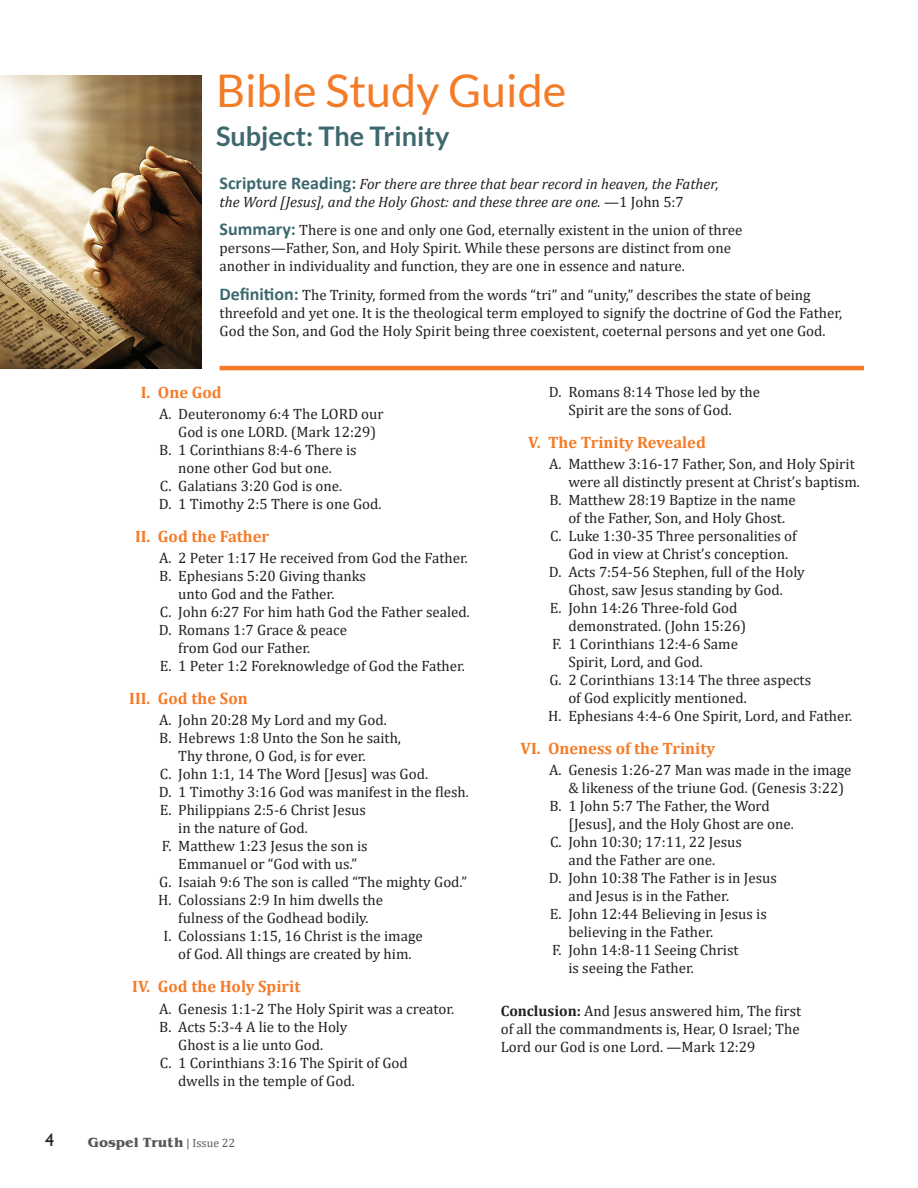
<style>
.page{position:relative;width:918px;height:1188px;background:#fff}
.page>*{position:absolute;margin:0;border:0;box-sizing:border-box;transform-origin:0 0}
.t1{font:45px "Lato";color:#f47b27}
.t2{font:700 27px "Lato";color:#3d686e}
.t3{font:18px "Gill Sans";color:#231f20}
.t4{font:700 16.5px "Cambria";color:#f47b27}
.t5{font:15px/18px "Cambria";color:#231f20}
.t6{font:italic 15px/18px "Cambria";color:#231f20}
.t7{font:700 12px "Benguiat";color:#57585a}
.s1{font-family:"Calibri";font-weight:700;font-style:normal;font-size:18px;color:#3d686e}
.s2{font-style:normal}
.s3{font-family:"Calibri";font-weight:700;font-size:18px;color:#3d686e}
.s4{font-family:"Cambria";font-weight:400}
.s5{font-family:"Cambria";font-weight:400;color:#5a5a5d}
.s6{font-weight:700}
</style>
<div class="page">
<img style="left:0;top:75px;width:202px;height:294px">
<hr style="left:220px;top:366px;width:644px;height:4px;background:#f47b27">
<h1 class="t1" style="left:216px;top:65px;width:352px">Bible Study Guide</h1>
<h2 class="t2" style="left:216px;top:120px;width:235px">Subject: The Trinity</h2>
<p class="t6" style="left:220px;top:174px;width:501px"><span class="s1">Scripture Reading:</span> For there are three that bear record in heaven, the Father, the Word [Jesus], and the Holy Ghost: and these three are one. <span class="s2">—1 John 5:7</span></p>
<p class="t5" style="left:220px;top:221px;width:524px"><span class="s3">Summary:</span> There is one and only one God, eternally existent in the union of three persons—Father, Son, and Holy Spirit. While these persons are distinct from one another in individuality and function, they are one in essence and nature.</p>
<p class="t5" style="left:220px;top:286px;width:624px"><span class="s3">Definition:</span> The Trinity, formed from the words “tri” and “unity,” describes the state of being threefold and yet one. It is the theological term employed to signify the doctrine of God the Father,<br>God the Son, and God the Holy Spirit being three coexistent, coeternal persons and yet one God.</p>
<p class="t4" style="left:141px;top:380px;width:82px">I. One God</p>
<p class="t5" style="left:159px;top:405px;width:226px">A. Deuteronomy 6:4 The LORD our</p>
<p class="t5" style="left:178px;top:423px;width:200px">God is one LORD. (Mark 12:29)</p>
<p class="t5" style="left:159px;top:441px;width:199px">B. 1 Corinthians 8:4-6 There is</p>
<p class="t5" style="left:178px;top:459px;width:155px">none other God but one.</p>
<p class="t5" style="left:160px;top:477px;width:184px">C. Galatians 3:20 God is one.</p>
<p class="t5" style="left:159px;top:495px;width:224px">D. 1 Timothy 2:5 There is one God.</p>
<p class="t4" style="left:135px;top:525px;width:136px">II. God the Father</p>
<p class="t5" style="left:159px;top:549px;width:310px">A. 2 Peter 1:17 He received from God the Father.</p>
<p class="t5" style="left:159px;top:567px;width:208px">B. Ephesians 5:20 Giving thanks</p>
<p class="t5" style="left:178px;top:585px;width:158px">unto God and the Father.</p>
<p class="t5" style="left:160px;top:603px;width:312px">C. John 6:27 For him hath God the Father sealed.</p>
<p class="t5" style="left:159px;top:621px;width:190px">D. Romans 1:7 Grace &amp; peace</p>
<p class="t5" style="left:178px;top:639px;width:134px">from God our Father.</p>
<p class="t5" style="left:160px;top:657px;width:307px">E. 1 Peter 1:2 Foreknowledge of God the Father.</p>
<p class="t4" style="left:129px;top:687px;width:120px">III. God the Son</p>
<p class="t5" style="left:159px;top:711px;width:229px">A. John 20:28 My Lord and my God.</p>
<p class="t5" style="left:159px;top:729px;width:243px">B. Hebrews 1:8 Unto the Son he saith,</p>
<p class="t5" style="left:178px;top:747px;width:189px">Thy throne, O God, is for ever.</p>
<p class="t5" style="left:160px;top:765px;width:270px">C. John 1:1, 14 The Word [Jesus] was God.</p>
<p class="t5" style="left:159px;top:783px;width:312px">D. 1 Timothy 3:16 God was manifest in the flesh.</p>
<p class="t5" style="left:160px;top:801px;width:208px">E. Philippians 2:5-6 Christ Jesus</p>
<p class="t5" style="left:178px;top:819px;width:131px">in the nature of God.</p>
<p class="t5" style="left:162px;top:837px;width:207px">F. Matthew 1:23 Jesus the son is</p>
<p class="t5" style="left:178px;top:855px;width:180px">Emmanuel or “God with us.”</p>
<p class="t5" style="left:159px;top:873px;width:309px">G. Isaiah 9:6 The son is called “The mighty God.”</p>
<p class="t5" style="left:158px;top:891px;width:227px">H. Colossians 2:9 In him dwells the</p>
<p class="t5" style="left:178px;top:909px;width:192px">fulness of the Godhead bodily.</p>
<p class="t5" style="left:164px;top:927px;width:261px">I. Colossians 1:15, 16 Christ is the image</p>
<p class="t5" style="left:178px;top:945px;width:235px">of God. All things are created by him.</p>
<p class="t4" style="left:132px;top:975px;width:170px">IV. God the Holy Spirit</p>
<p class="t5" style="left:159px;top:1000px;width:297px">A. Genesis 1:1-2 The Holy Spirit was a creator.</p>
<p class="t5" style="left:159px;top:1018px;width:190px">B. Acts 5:3-4 A lie to the Holy</p>
<p class="t5" style="left:178px;top:1036px;width:147px">Ghost is a lie unto God.</p>
<p class="t5" style="left:160px;top:1054px;width:249px">C. 1 Corinthians 3:16 The Spirit of God</p>
<p class="t5" style="left:178px;top:1072px;width:178px">dwells in the temple of God.</p>
<p class="t3" style="left:45px;top:1130px;width:10px">4</p>
<p class="t7" style="left:88px;top:1134px;width:149px">Gospel Truth <span class="s4">|</span> <span class="s5">Issue 22</span></p>
<p class="t5" style="left:549px;top:382px;width:213px;text-align:center">D. Romans 8:14 Those led by the<br>Spirit are the sons of God.</p>
<p class="t4" style="left:528px;top:430px;width:179px">V. The Trinity Revealed</p>
<p class="t5" style="left:549px;top:455px;width:307px">A. Matthew 3:16-17 Father, Son, and Holy Spirit</p>
<p class="t5" style="left:568px;top:473px;width:293px">were all distinctly present at Christ’s baptism.</p>
<p class="t5" style="left:549px;top:491px;width:248px">B. Matthew 28:19 Baptize in the name</p>
<p class="t5" style="left:568px;top:509px;width:219px">of the Father, Son, and Holy Ghost.</p>
<p class="t5" style="left:550px;top:527px;width:248px">C. Luke 1:30-35 Three personalities of</p>
<p class="t5" style="left:568px;top:545px;width:221px">God in view at Christ’s conception.</p>
<p class="t5" style="left:549px;top:563px;width:257px">D. Acts 7:54-56 Stephen, full of the Holy</p>
<p class="t5" style="left:568px;top:581px;width:216px">Ghost, saw Jesus standing by God.</p>
<p class="t5" style="left:550px;top:599px;width:189px">E. John 14:26 Three-fold God</p>
<p class="t5" style="left:568px;top:617px;width:179px">demonstrated. (John 15:26)</p>
<p class="t5" style="left:552px;top:635px;width:188px">F. 1 Corinthians 12:4-6 Same</p>
<p class="t5" style="left:568px;top:653px;width:136px">Spirit, Lord, and God.</p>
<p class="t5" style="left:549px;top:671px;width:263px">G. 2 Corinthians 13:14 The three aspects</p>
<p class="t5" style="left:568px;top:689px;width:180px">of God explicitly mentioned.</p>
<p class="t5" style="left:548px;top:707px;width:306px">H. Ephesians 4:4-6 One Spirit, Lord, and Father.</p>
<p class="t4" style="left:521px;top:737px;width:196px">VI. Oneness of the Trinity</p>
<p class="t5" style="left:549px;top:761px;width:304px">A. Genesis 1:26-27 Man was made in the image</p>
<p class="t5" style="left:568px;top:779px;width:277px">&amp; likeness of the triune God. (Genesis 3:22)</p>
<p class="t5" style="left:549px;top:797px;width:222px">B. 1 John 5:7 The Father, the Word</p>
<p class="t5" style="left:568px;top:815px;width:227px">[Jesus], and the Holy Ghost are one.</p>
<p class="t5" style="left:550px;top:833px;width:193px">C. John 10:30; 17:11, 22 Jesus</p>
<p class="t5" style="left:568px;top:851px;width:148px">and the Father are one.</p>
<p class="t5" style="left:549px;top:869px;width:230px">D. John 10:38 The Father is in Jesus</p>
<p class="t5" style="left:568px;top:887px;width:162px">and Jesus is in the Father.</p>
<p class="t5" style="left:550px;top:905px;width:219px">E. John 12:44 Believing in Jesus is</p>
<p class="t5" style="left:568px;top:923px;width:146px">believing in the Father.</p>
<p class="t5" style="left:552px;top:941px;width:188px">F. John 14:8-11 Seeing Christ</p>
<p class="t5" style="left:568px;top:959px;width:127px">is seeing the Father.</p>
<p class="t5" style="left:501px;top:1002px;width:302px;text-align:justify"><span class="s6">Conclusion:</span> And Jesus answered him, The first of all the commandments is, Hear, O Israel; The Lord our God is one Lord. —Mark 12:29</p>
</div>
